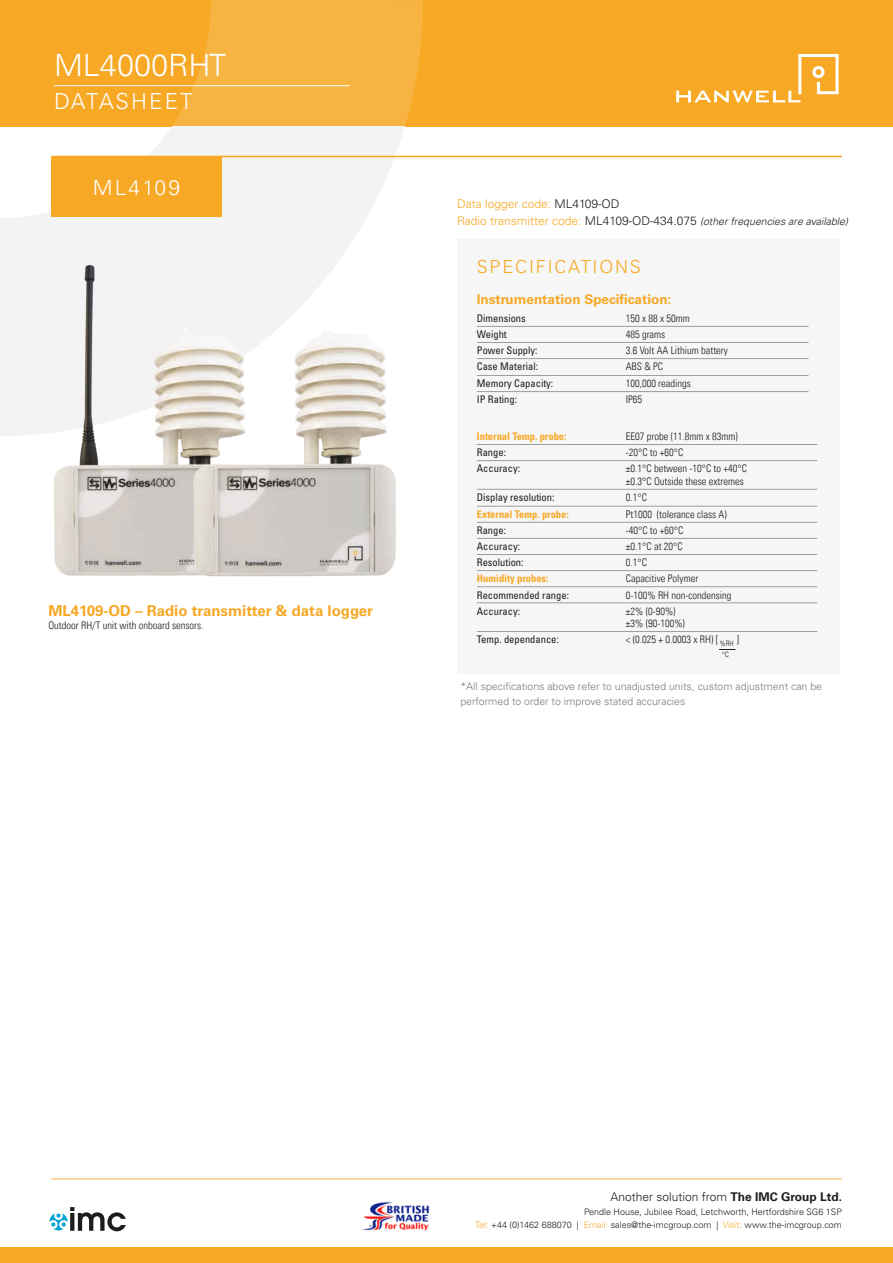
<style>
.page{position:relative;width:893px;height:1263px;background:#fff}
.page>*{position:absolute;margin:0;border:0;box-sizing:border-box;transform-origin:0 0}
.t1{font:300 30.6px "Univers LT Pro 45";color:#fff}
.t2{font:300 22.05px "Univers LT Pro 45";letter-spacing:.075em;color:#fff}
.t3{font:300 21px "Univers LT Pro 45";letter-spacing:.1em;color:#fff}
.t4{font:300 18px "Univers LT Pro 45";letter-spacing:.1em;color:#f7a824}
.t5{font:700 15px "Univers LT Pro 65";color:#f7a824}
.t6{font:700 13.5px "Univers LT Pro 65";color:#f7a824}
.t7{font:300 12px "Univers LT Pro 45";color:#1d1d1b}
.t8{font:300 12px "Univers LT Pro 45";color:#f7a824}
.t9{font:10.5px/12.6px "Univers Com 47 Light Cond";color:#1d1d1b}
.t10{font:condensed 10.5px "Univers LT Pro";color:#1d1d1b}
.t11{font:300 10.5px/15px "Univers LT Pro 45";color:#7c7c7c}
.t12{font:italic 300 10.5px "Univers LT Pro 45";color:#1d1d1b}
.t13{font:700 condensed 10.5px "Univers LT Pro";color:#f7a824}
.t14{font:300 9px/13.5px "Univers LT Pro 45";color:#1d1d1b;text-align:right}
.t15{font:7.5px/10.2px "Univers Com 47 Light Cond";color:#1d1d1b}
.s1{color:#1d1d1b}
.s2{font-style:normal;font-size:12px;color:#f7a824}
.s3{font-style:normal;font-size:12px}
.s4{font-family:"Univers LT Pro 65";font-weight:700}
.s5{color:#f7a824}
</style>
<div class="page">
<div style="left:0;top:0;width:893px;height:126px;background:#f7a824"></div>
<svg style="left:676px;top:54px;width:163px;height:48px"></svg>
<svg style="left:54px;top:0;width:369px;height:126px;fill:#f8b443"></svg>
<svg style="left:0;top:126px;width:423px;height:310px;fill:#f3f3f3"></svg>
<div style="left:0;top:1248px;width:893px;height:15px;background:#f7a824"></div>
<img style="left:362px;top:1201px;width:68px;height:30px">
<svg style="left:50px;top:1207px;width:76px;height:24px"></svg>
<hr style="left:51px;top:1178px;width:791px;height:2px;background:#fccc86">
<img style="left:19px;top:261px;width:244px;height:315px">
<div style="left:457px;top:240px;width:382px;height:434px;background:#f6f6f6"></div>
<hr style="left:477px;top:326px;width:149px;height:1px;background:#9d9d9d">
<hr style="left:626px;top:326px;width:182px;height:1px;background:#9d9d9d">
<hr style="left:477px;top:342px;width:149px;height:1px;background:#9d9d9d">
<hr style="left:626px;top:342px;width:182px;height:1px;background:#9d9d9d">
<hr style="left:477px;top:358px;width:149px;height:1px;background:#9d9d9d">
<hr style="left:626px;top:358px;width:182px;height:1px;background:#9d9d9d">
<hr style="left:477px;top:375px;width:149px;height:1px;background:#9d9d9d">
<hr style="left:626px;top:375px;width:182px;height:1px;background:#9d9d9d">
<hr style="left:477px;top:391px;width:149px;height:1px;background:#9d9d9d">
<hr style="left:626px;top:391px;width:182px;height:1px;background:#9d9d9d">
<img style="left:177px;top:331px;width:230px;height:246px">
<hr style="left:477px;top:444px;width:149px;height:1px;background:#9d9d9d">
<hr style="left:626px;top:444px;width:191px;height:1px;background:#9d9d9d">
<hr style="left:477px;top:460px;width:149px;height:1px;background:#9d9d9d">
<hr style="left:626px;top:460px;width:191px;height:1px;background:#9d9d9d">
<hr style="left:477px;top:489px;width:149px;height:1px;background:#9d9d9d">
<hr style="left:626px;top:489px;width:191px;height:1px;background:#9d9d9d">
<hr style="left:477px;top:506px;width:149px;height:1px;background:#9d9d9d">
<hr style="left:626px;top:506px;width:191px;height:1px;background:#9d9d9d">
<hr style="left:477px;top:522px;width:149px;height:1px;background:#9d9d9d">
<hr style="left:626px;top:522px;width:191px;height:1px;background:#9d9d9d">
<hr style="left:477px;top:538px;width:149px;height:1px;background:#9d9d9d">
<hr style="left:626px;top:538px;width:191px;height:1px;background:#9d9d9d">
<hr style="left:477px;top:554px;width:149px;height:1px;background:#9d9d9d">
<hr style="left:626px;top:554px;width:191px;height:1px;background:#9d9d9d">
<hr style="left:477px;top:570px;width:149px;height:1px;background:#9d9d9d">
<hr style="left:626px;top:570px;width:191px;height:1px;background:#9d9d9d">
<hr style="left:477px;top:631px;width:149px;height:1px;background:#9d9d9d">
<hr style="left:626px;top:631px;width:191px;height:1px;background:#9d9d9d">
<hr style="left:477px;top:603px;width:149px;height:1px;background:#9d9d9d">
<hr style="left:626px;top:603px;width:191px;height:1px;background:#9d9d9d">
<hr style="left:477px;top:586px;width:149px;height:1px;background:#9d9d9d">
<hr style="left:626px;top:586px;width:191px;height:1px;background:#9d9d9d">
<hr style="left:51px;top:156px;width:791px;height:1px;background:#f7a824">
<div style="left:51px;top:157px;width:170px;height:60px;background:#f7a824"></div>
<svg style="left:719px;top:649px;width:16px;height:1px"></svg>
<h1 class="t1" style="left:54px;top:47px;width:174px">ML4000RHT</h1>
<h2 class="t2" style="left:54px;top:88px;width:140px">DATASHEET</h2>
<h3 class="t3" style="left:93px;top:175px;width:89px">ML4109</h3>
<h3 class="t5" style="left:48px;top:602px;width:326px">ML4109-OD – Radio transmitter &amp; data logger</h3>
<p class="t9" style="left:48px;top:619px;width:157px">Outdoor RH/T unit with onboard sensors.</p>
<p class="t8" style="left:457px;top:197px;width:164px">Data logger code: <span class="s1">ML4109-OD</span></p>
<p class="t12" style="left:457px;top:215px;width:392px"><span class="s2">Radio transmitter code:</span> <span class="s3">ML4109-OD-434.075</span> (other frequencies are available)</p>
<h3 class="t4" style="left:477px;top:255px;width:166px">SPECIFICATIONS</h3>
<p class="t6" style="left:477px;top:291px;width:196px">Instrumentation Specification:</p>
<p class="t10" style="left:477px;top:312px;width:50px">Dimensions</p>
<p class="t9" style="left:626px;top:312px;width:66px">150 x 88 x 50mm</p>
<p class="t10" style="left:477px;top:328px;width:32px">Weight</p>
<p class="t9" style="left:626px;top:328px;width:41px">485 grams</p>
<p class="t10" style="left:477px;top:344px;width:62px">Power Supply:</p>
<p class="t9" style="left:626px;top:344px;width:104px">3.6 Volt AA Lithium battery</p>
<p class="t10" style="left:477px;top:360px;width:63px">Case Material:</p>
<p class="t9" style="left:626px;top:360px;width:39px">ABS &amp; PC</p>
<p class="t10" style="left:477px;top:377px;width:78px">Memory Capacity:</p>
<p class="t9" style="left:626px;top:377px;width:67px">100,000 readings</p>
<p class="t10" style="left:477px;top:393px;width:42px">IP Rating:</p>
<p class="t9" style="left:626px;top:393px;width:18px">IP65</p>
<p class="t13" style="left:477px;top:430px;width:91px">Internal Temp. probe:</p>
<p class="t9" style="left:626px;top:430px;width:113px">EE07 probe (11.8mm x 83mm)</p>
<p class="t10" style="left:477px;top:446px;width:31px">Range:</p>
<p class="t9" style="left:626px;top:446px;width:59px">-20°C to +60°C</p>
<p class="t10" style="left:477px;top:462px;width:45px">Accuracy:</p>
<p class="t9" style="left:626px;top:462px;width:123px">±0.1°C between -10°C to +40°C ±0.3°C Outside these extremes</p>
<p class="t10" style="left:477px;top:491px;width:79px">Display resolution:</p>
<p class="t9" style="left:626px;top:491px;width:23px">0.1°C</p>
<p class="t13" style="left:477px;top:508px;width:93px">External Temp. probe:</p>
<p class="t9" style="left:626px;top:508px;width:102px">Pt1000 (tolerance class A)</p>
<p class="t10" style="left:477px;top:524px;width:31px">Range:</p>
<p class="t9" style="left:626px;top:524px;width:59px">-40°C to +60°C</p>
<p class="t10" style="left:477px;top:540px;width:45px">Accuracy:</p>
<p class="t9" style="left:626px;top:540px;width:58px">±0.1°C at 20°C</p>
<p class="t10" style="left:477px;top:556px;width:48px">Resolution:</p>
<p class="t9" style="left:626px;top:556px;width:23px">0.1°C</p>
<p class="t13" style="left:477px;top:572px;width:73px">Humidity probes:</p>
<p class="t9" style="left:626px;top:572px;width:74px">Capacitive Polymer</p>
<p class="t10" style="left:477px;top:588px;width:94px">Recommended range:</p>
<p class="t9" style="left:626px;top:589px;width:107px">0-100% RH non-condensing</p>
<p class="t10" style="left:477px;top:604px;width:45px">Accuracy:</p>
<p class="t9" style="left:626px;top:605px;width:60px">±2% (0-90%) ±3% (90-100%)</p>
<p class="t10" style="left:477px;top:633px;width:83px">Temp. dependance:</p>
<p class="t9" style="left:626px;top:633px;width:94px">&lt; (0.025 + 0.0003 x RH) [</p>
<p class="t9" style="left:737px;top:633px;width:4px">]</p>
<p class="t15" style="left:720px;top:639px;width:15px">%RH °C</p>
<p class="t11" style="left:460px;top:678px;width:363px">*All specifications above refer to unadjusted units, custom adjustment can be performed to order to improve stated accuracies</p>
<p class="t7" style="left:610px;top:1189px;width:233px">Another solution from <span class="s4">The IMC Group Ltd.</span></p>
<p class="t14" style="left:475px;top:1204px;width:368px">Pendle House, Jubilee Road, Letchworth, Hertfordshire SG6 1SP<br><span class="s5">Tel:</span> +44 (0)1462 688070 | <span class="s5">Email:</span> sales@the-imcgroup.com | <span class="s5">Visit:</span> www.the-imcgroup.com</p>
</div>
